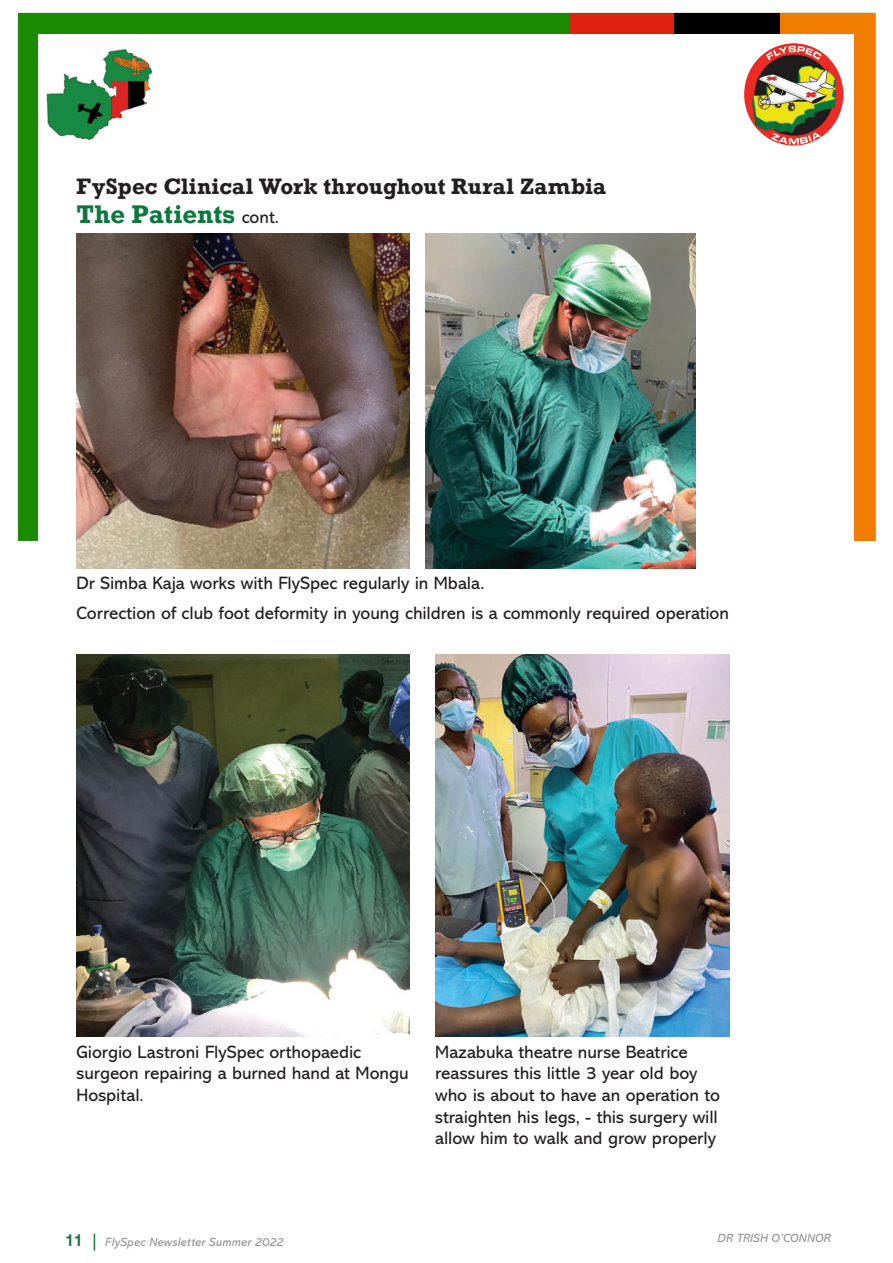
<style>
.page{position:relative;width:893px;height:1263px;background:#fff}
.page>*{position:absolute;margin:0;border:0;box-sizing:border-box;transform-origin:0 0}
._1_column{font:700 24px "Rockwell";color:#0d783d}
._1_column-2{font:700 21px "Rockwell";letter-spacing:.005em;color:#231f20}
._1_column-3{font:18px/21.6px "Abadi MT Pro";letter-spacing:-.005em;color:#231f20}
.t1{font:italic 12px "Abadi MT Pro";letter-spacing:.02em;color:#919295}
.s1{font-family:"Abadi MT Pro";font-weight:400;font-size:18px;color:#231f20}
.s2{font-weight:700;font-style:normal;font-size:18px;color:#0d783d}
</style>
<div class="page">
<div style="left:18px;top:13px;width:551px;height:528px;background:#1a8a00"></div>
<div style="left:569px;top:13px;width:211px;height:38px;background:#de210f"></div>
<div style="left:780px;top:13px;width:95px;height:528px;background:#f07d00"></div>
<div style="left:674px;top:13px;width:106px;height:38px;background:#000"></div>
<div style="left:39px;top:34px;width:815px;height:710px;background:#fff"></div>
<img style="left:744px;top:43px;width:99px;height:103px">
<img style="left:46px;top:45px;width:106px;height:95px">
<img style="left:77px;top:234px;width:332px;height:335px">
<img style="left:426px;top:234px;width:270px;height:335px">
<img style="left:77px;top:655px;width:332px;height:381px">
<img style="left:435px;top:655px;width:294px;height:381px">
<p class="_1_column-2" style="left:77px;top:173px;width:531px">FySpec Clinical Work throughout Rural Zambia</p>
<p class="_1_column" style="left:77px;top:199px;width:204px">The Patients <span class="s1">cont.</span></p>
<p class="_1_column-3" style="left:77px;top:573px;width:409px">Dr Simba Kaja works with FlySpec regularly in Mbala.</p>
<p class="_1_column-3" style="left:77px;top:603px;width:654px">Correction of club foot deformity in young children is a commonly required operation</p>
<p class="_1_column-3" style="left:77px;top:1041px;width:334px">Giorgio Lastroni FlySpec orthopaedic surgeon repairing a burned hand at Mongu<br>Hospital.</p>
<p class="_1_column-3" style="left:435px;top:1041px;width:286px">Mazabuka theatre nurse Beatrice reassures this little 3 year old boy who is about to have an operation to straighten his legs, - this surgery will allow him to walk and grow properly</p>
<p class="t1" style="left:64px;top:1235px;width:221px"><span class="s2">11 |</span> FlySpec Newsletter Summer 2022</p>
<p class="t1" style="left:718px;top:1231px;width:115px">DR TRISH O’CONNOR</p>
</div>
